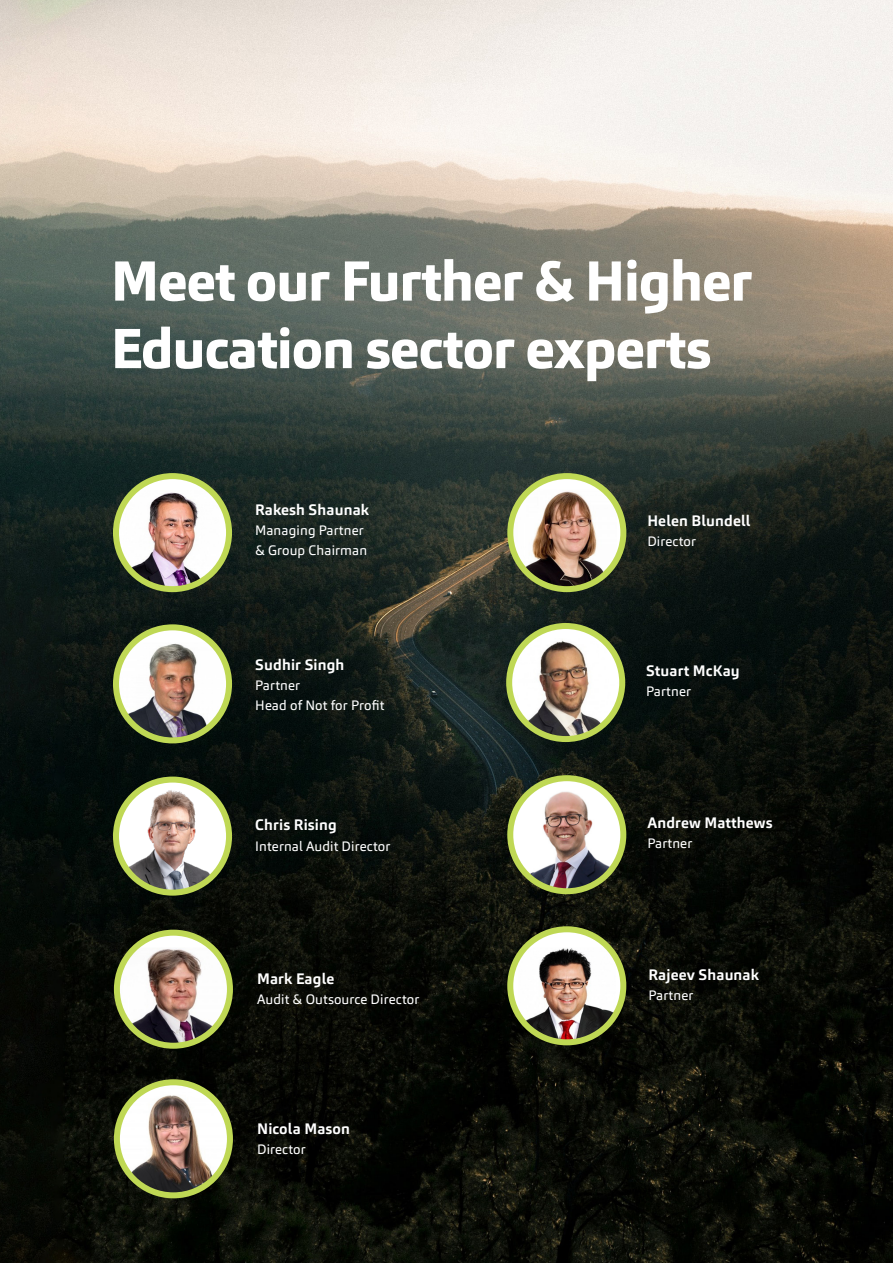
<style>
.page{position:relative;width:893px;height:1263px;background:#fff}
.page>*{position:absolute;margin:0;border:0;box-sizing:border-box;transform-origin:0 0}
.t1{font:800 55.5px/67.5px "Carnac";letter-spacing:-.02em;color:#fff}
.BODY_COPY{font:700 15px "Carnac";letter-spacing:.01em;color:#fff}
.BODY_COPY-2{font:13.5px/20.1px "Carnac";letter-spacing:.01em;color:#fff}
</style>
<div class="page">
<img style="left:0;top:0;width:893px;height:1263px">
<svg style="left:116px;top:476px;width:113px;height:113px"></svg>
<img style="left:116px;top:490px;width:103px;height:99px">
<div style="left:113px;top:473px;width:119px;height:119px;border:6px solid #bfd854;border-radius:50%"></div>
<svg style="left:510px;top:778px;width:113px;height:113px"></svg>
<img style="left:520px;top:778px;width:97px;height:113px">
<div style="left:507px;top:775px;width:119px;height:119px;border:6px solid #bfd854;border-radius:50%"></div>
<svg style="left:509px;top:626px;width:113px;height:113px"></svg>
<img style="left:509px;top:638px;width:112px;height:101px">
<div style="left:506px;top:623px;width:119px;height:119px;border:6px solid #bfd854;border-radius:50%"></div>
<svg style="left:117px;top:933px;width:113px;height:113px"></svg>
<img style="left:117px;top:947px;width:113px;height:99px">
<div style="left:114px;top:930px;width:119px;height:119px;border:6px solid #bfd854;border-radius:50%"></div>
<svg style="left:510px;top:929px;width:113px;height:113px"></svg>
<img style="left:519px;top:947px;width:97px;height:93px">
<div style="left:507px;top:926px;width:119px;height:119px;border:6px solid #bfd854;border-radius:50%"></div>
<svg style="left:116px;top:779px;width:113px;height:114px"></svg>
<img style="left:116px;top:788px;width:106px;height:105px">
<div style="left:113px;top:776px;width:119px;height:120px;border:6px solid #bfd854;border-radius:50%"></div>
<svg style="left:116px;top:627px;width:113px;height:113px"></svg>
<img style="left:116px;top:643px;width:108px;height:97px">
<div style="left:113px;top:624px;width:119px;height:119px;border:6px solid #bfd854;border-radius:50%"></div>
<svg style="left:510px;top:476px;width:113px;height:113px"></svg>
<img style="left:513px;top:490px;width:104px;height:99px">
<div style="left:507px;top:473px;width:119px;height:119px;border:6px solid #bfd854;border-radius:50%"></div>
<img style="left:117px;top:1082px;width:113px;height:113px;border-radius:57px">
<div style="left:114px;top:1079px;width:119px;height:119px;border:6px solid #bfd854;border-radius:50%"></div>
<p class="t1" style="left:111px;top:248px;width:643px">Meet our Further &amp; Higher<br>Education sector experts</p>
<p class="BODY_COPY" style="left:255px;top:500px;width:116px">Rakesh Shaunak</p>
<p class="BODY_COPY-2" style="left:255px;top:521px;width:114px">Managing Partner &amp; Group Chairman</p>
<p class="BODY_COPY" style="left:255px;top:655px;width:91px">Sudhir Singh</p>
<p class="BODY_COPY-2" style="left:255px;top:675px;width:131px">Partner<br>Head of Not for Profit</p>
<p class="BODY_COPY" style="left:255px;top:815px;width:83px">Chris Rising</p>
<p class="BODY_COPY-2" style="left:255px;top:836px;width:137px">Internal Audit Director</p>
<p class="BODY_COPY" style="left:257px;top:969px;width:79px">Mark Eagle</p>
<p class="BODY_COPY-2" style="left:257px;top:989px;width:164px">Audit &amp; Outsource Director</p>
<p class="BODY_COPY" style="left:257px;top:1119px;width:94px">Nicola Mason</p>
<p class="BODY_COPY-2" style="left:257px;top:1139px;width:50px">Director</p>
<p class="BODY_COPY" style="left:647px;top:511px;width:104px">Helen Blundell</p>
<p class="BODY_COPY-2" style="left:647px;top:532px;width:50px">Director</p>
<p class="BODY_COPY" style="left:646px;top:661px;width:95px">Stuart McKay</p>
<p class="BODY_COPY-2" style="left:646px;top:681px;width:47px">Partner</p>
<p class="BODY_COPY" style="left:647px;top:813px;width:127px">Andrew Matthews</p>
<p class="BODY_COPY-2" style="left:647px;top:834px;width:47px">Partner</p>
<p class="BODY_COPY" style="left:648px;top:965px;width:112px">Rajeev Shaunak</p>
<p class="BODY_COPY-2" style="left:648px;top:985px;width:47px">Partner</p>
</div>
